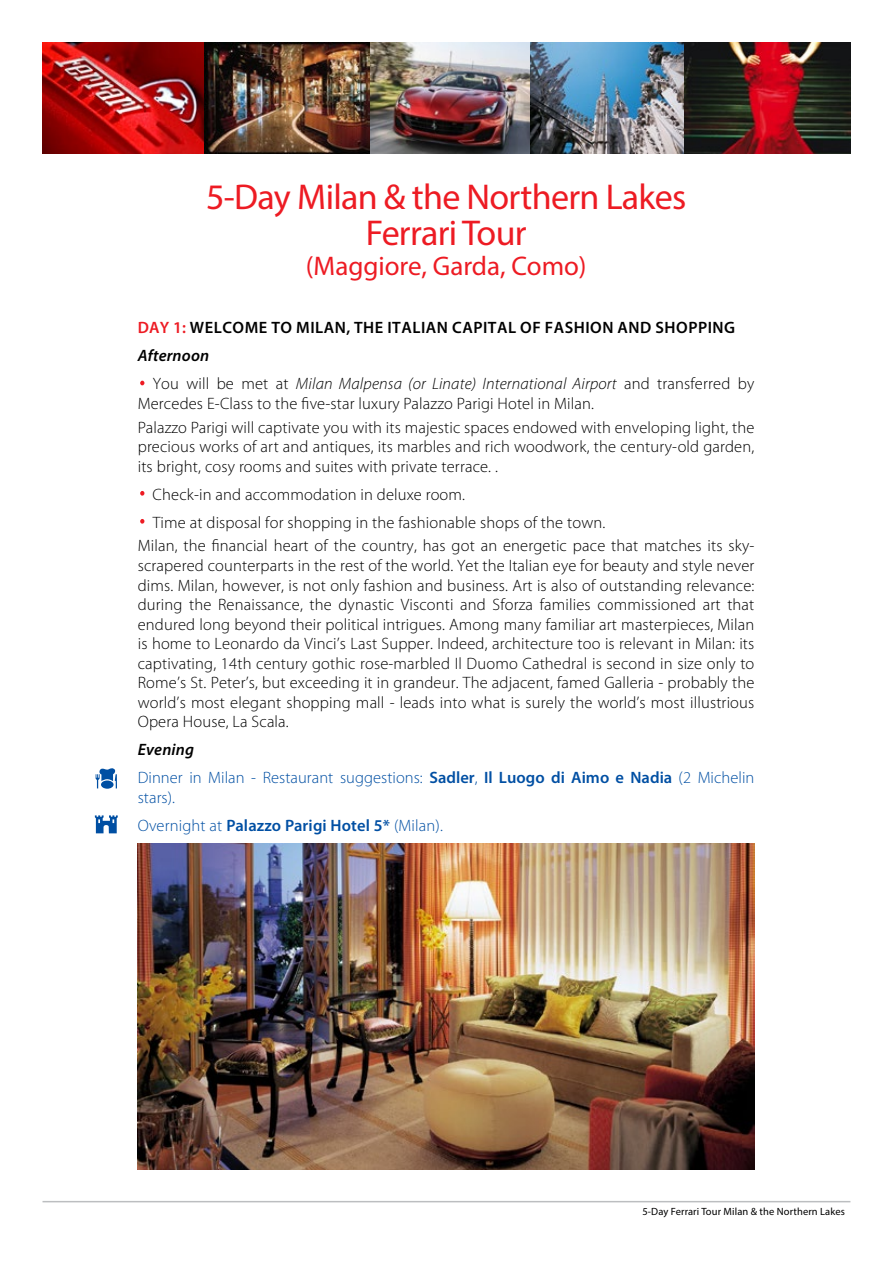
<style>
.page{position:relative;width:893px;height:1263px;background:#fff}
.page>*{position:absolute;margin:0;border:0;box-sizing:border-box;transform-origin:0 0}
.t1{font:300 52.5px "Myriad Pro";color:#ed1b23}
.t2{font:36px/36px "Myriad Pro";letter-spacing:-.02em;color:#ed1b23;text-align:center}
.t3{font:27px "Myriad Pro";color:#ed1b23}
.t4{font:300 16.5px/19.5px "Myriad Pro";letter-spacing:.01em;color:#000}
.t5{font:300 16.5px/28px "Myriad Pro";letter-spacing:.005em;color:#004fa3}
.t6{font:600 16.5px/28px "Myriad Pro";letter-spacing:.03em;color:#000}
.t7{font:10.5px "Myriad Pro";letter-spacing:.01em;color:#000}
.s1{color:#ed1b23}
.s2{font-style:italic}
.s3{font-weight:600;font-style:italic;color:#000}
.s4{font-weight:600}
</style>
<div class="page">
<hr style="left:43px;top:1201px;width:807px;height:1px;background:#bcbec0">
<img style="left:138px;top:843px;width:617px;height:326px">
<svg style="left:95px;top:815px;width:23px;height:18px"></svg>
<svg style="left:96px;top:768px;width:21px;height:20px"></svg>
<img style="left:529px;top:43px;width:156px;height:110px">
<img style="left:43px;top:43px;width:161px;height:110px">
<img style="left:370px;top:43px;width:159px;height:110px">
<img style="left:204px;top:43px;width:166px;height:110px">
<img style="left:685px;top:43px;width:165px;height:110px">
<h2 class="t2" style="left:206px;top:178px;width:482px">5-Day Milan &amp; the Northern Lakes<br>Ferrari Tour</h2>
<h3 class="t3" style="left:306px;top:249px;width:282px">(Maggiore, Garda, Como)</h3>
<p class="t6" style="left:138px;top:314px;width:599px"><span class="s1">DAY 1:</span> WELCOME TO MILAN, THE ITALIAN CAPITAL OF FASHION AND SHOPPING<br><span class="s2">Afternoon</span></p>
<h1 class="t1" style="left:138px;top:351px;width:11px">·</h1>
<p class="t4" style="left:138px;top:374px;width:618px;text-indent:15px">You will be met at <span class="s2">Milan Malpensa (or Linate) International Airport</span> and transferred by<br>Mercedes E-Class to the five-star luxury Palazzo Parigi Hotel in Milan.</p>
<p class="t4" style="left:138px;top:418px;width:618px;text-align:justify">Palazzo Parigi will captivate you with its majestic spaces endowed with enveloping light, the precious works of art and antiques, its marbles and rich woodwork, the century-old garden, its bright, cosy rooms and suites with private terrace. .</p>
<h1 class="t1" style="left:138px;top:461px;width:11px">·</h1>
<p class="t4" style="left:153px;top:485px;width:314px">Check-in and accommodation in deluxe room.</p>
<h1 class="t1" style="left:138px;top:489px;width:11px">·</h1>
<p class="t4" style="left:138px;top:511px;width:618px;line-height:23.7px;text-indent:15px">Time at disposal for shopping in the fashionable shops of the town.<br>Milan, the financial heart of the country, has got an energetic pace that matches its sky-</p>
<p class="t4" style="left:138px;top:556px;width:618px;text-align:justify">scrapered counterparts in the rest of the world. Yet the Italian eye for beauty and style never dims. Milan, however, is not only fashion and business. Art is also of outstanding relevance: during the Renaissance, the dynastic Visconti and Sforza families commissioned art that endured long beyond their political intrigues. Among many familiar art masterpieces, Milan is home to Leonardo da Vinci’s Last Supper. Indeed, architecture too is relevant in Milan: its captivating, 14th century gothic rose-marbled Il Duomo Cathedral is second in size only to Rome’s St. Peter’s, but exceeding it in grandeur. The adjacent, famed Galleria - probably the world’s most elegant shopping mall - leads into what is surely the world’s most illustrious Opera House, La Scala.</p>
<p class="t5" style="left:138px;top:736px;width:618px"><span class="s3">Evening<br></span>Dinner in Milan - Restaurant suggestions: <span class="s4">Sadler</span>, <span class="s4">Il Luogo di Aimo e Nadia</span> (2 Michelin</p>
<p class="t5" style="left:138px;top:783px;width:307px">stars).<br>Overnight at <span class="s4">Palazzo Parigi Hotel 5*</span> (Milan).</p>
<p class="t7" style="left:642px;top:1205px;width:204px">5-Day Ferrari Tour Milan &amp; the Northern Lakes</p>
</div>
